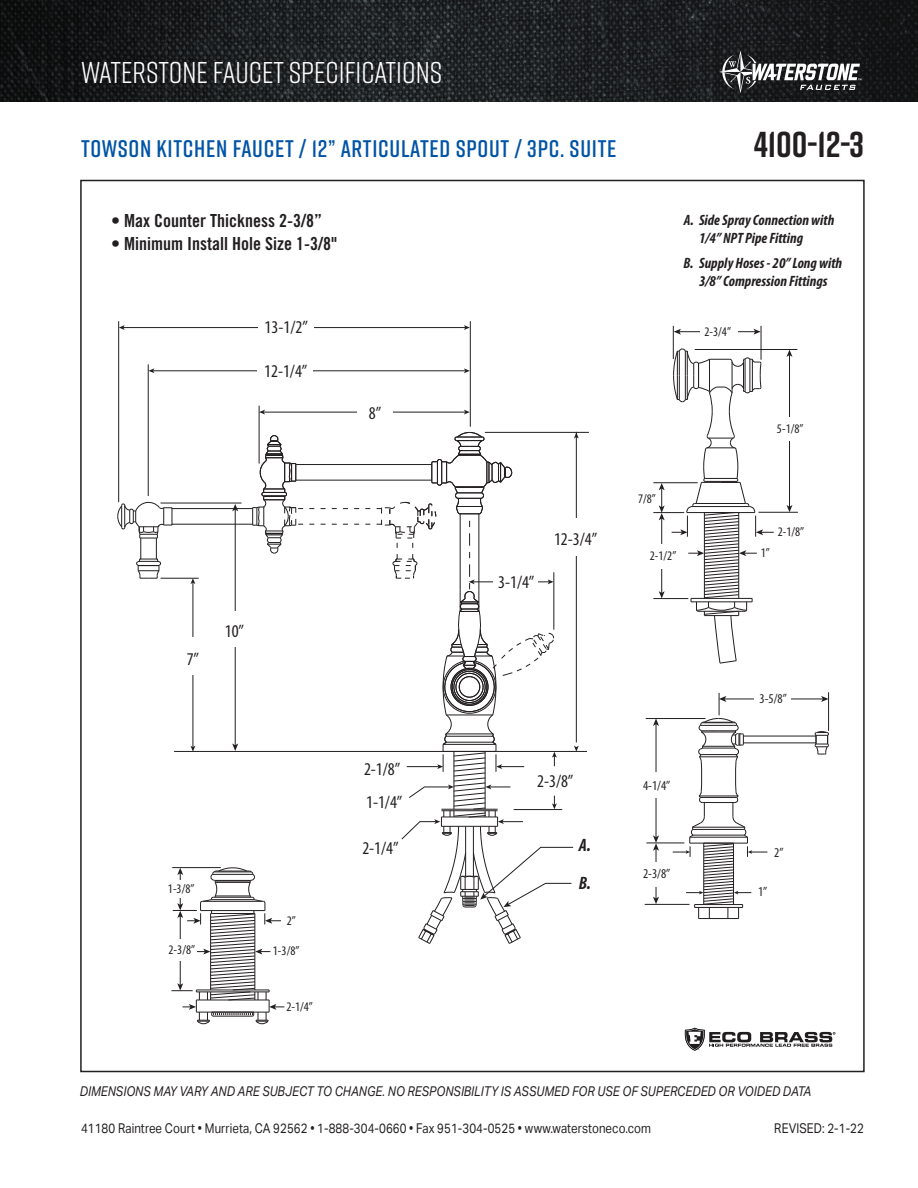
<style>
.page{position:relative;width:918px;height:1188px;background:#fff}
.page>*{position:absolute;margin:0;border:0;box-sizing:border-box;transform-origin:0 0}
.t1{font:700 36px "Rift";color:#231f20}
.t2{font:30px "Rift";color:#fff}
.t3{font:600 24px "Rift";letter-spacing:.03em;color:#0154a6}
.t4{font:condensed 18px/33.5px "Myriad Pro";color:#231f20}
.t5{font:18px "Trade Gothic Bold Cond Twenty";color:#231f20}
.t6{font:italic 700 condensed 18px "Myriad Pro";color:#231f20}
.t7{font:italic 700 condensed 15px/18px "Myriad Pro";color:#231f20;text-align:center}
.t8{font:13.5px "Aktiv Grotesk";letter-spacing:.01em;color:#231f20;scale:.85 1}
.t9{font:italic 13.5px "Aktiv Grotesk";letter-spacing:.01em;color:#231f20;scale:.85 1}
.t10{font:condensed 13.5px "Myriad Pro";color:#231f20}
.t11{font:condensed 13.05px "Myriad Pro";color:#231f20}
</style>
<div class="page">
<img style="left:0;top:0;width:918px;height:101px">
<svg style="left:719px;top:51px;width:142px;height:42px"></svg>
<svg style="left:685px;top:1028px;width:151px;height:23px"></svg>
<hr style="left:758px;top:512px;width:40px;height:1px;background:#231f20">
<hr style="left:695px;top:349px;width:102px;height:1px;background:#231f20">
<hr style="left:789px;top:355px;width:1px;height:152px;background:#231f20">
<svg style="left:787px;top:350px;width:5px;height:7px"></svg>
<svg style="left:787px;top:505px;width:5px;height:7px"></svg>
<div style="left:784px;top:417px;width:13px;height:24px;background:#fff"></div>
<hr style="left:653px;top:512px;width:31px;height:1px;background:#231f20">
<hr style="left:653px;top:598px;width:35px;height:1px;background:#231f20">
<hr style="left:653px;top:482px;width:45px;height:1px;background:#231f20">
<hr style="left:661px;top:518px;width:1px;height:75px;background:#231f20">
<svg style="left:659px;top:591px;width:6px;height:7px"></svg>
<svg style="left:659px;top:483px;width:6px;height:37px"></svg>
<div style="left:654px;top:545px;width:14px;height:24px;background:#fff"></div>
<svg style="left:672px;top:348px;width:102px;height:316px"></svg>
<hr style="left:673px;top:326px;width:1px;height:33px;background:#231f20">
<hr style="left:761px;top:326px;width:1px;height:34px;background:#231f20">
<hr style="left:679px;top:331px;width:77px;height:1px;background:#231f20">
<svg style="left:753px;top:329px;width:8px;height:6px"></svg>
<svg style="left:674px;top:329px;width:7px;height:6px"></svg>
<div style="left:700px;top:325px;width:37px;height:14px;background:#fff"></div>
<hr style="left:743px;top:743px;width:73px;height:1px;background:#231f20">
<hr style="left:743px;top:736px;width:73px;height:1px;background:#231f20">
<svg style="left:814px;top:731px;width:15px;height:24px"></svg>
<hr style="left:656px;top:849px;width:1px;height:50px;background:#231f20">
<svg style="left:653px;top:897px;width:6px;height:7px"></svg>
<hr style="left:645px;top:904px;width:45px;height:1px;background:#231f20">
<hr style="left:646px;top:843px;width:38px;height:1px;background:#231f20">
<hr style="left:646px;top:718px;width:59px;height:1px;background:#231f20">
<hr style="left:828px;top:692px;width:1px;height:39px;background:#231f20">
<hr style="left:656px;top:724px;width:1px;height:114px;background:#231f20">
<svg style="left:653px;top:719px;width:6px;height:7px"></svg>
<svg style="left:653px;top:835px;width:6px;height:16px"></svg>
<div style="left:650px;top:773px;width:15px;height:25px;background:#fff"></div>
<div style="left:650px;top:862px;width:15px;height:25px;background:#fff"></div>
<hr style="left:724px;top:699px;width:99px;height:1px;background:#231f20">
<svg style="left:821px;top:696px;width:8px;height:6px"></svg>
<div style="left:754px;top:688px;width:37px;height:20px;background:#fff"></div>
<svg style="left:673px;top:693px;width:94px;height:226px"></svg>
<hr style="left:485px;top:432px;width:104px;height:1px;background:#231f20">
<hr style="left:470px;top:321px;width:1px;height:106px;background:#231f20">
<hr style="left:174px;top:751px;width:413px;height:1px;background:#231f20">
<svg style="left:117px;top:432px;width:462px;height:592px"></svg>
<div style="left:220px;top:611px;width:31px;height:36px;background:#fff"></div>
<div style="left:176px;top:638px;width:30px;height:37px;background:#fff"></div>
<hr style="left:148px;top:364px;width:1px;height:132px;background:#231f20">
<hr style="left:153px;top:370px;width:313px;height:1px;background:#231f20">
<svg style="left:464px;top:368px;width:6px;height:5px"></svg>
<svg style="left:148px;top:368px;width:6px;height:5px"></svg>
<hr style="left:118px;top:321px;width:1px;height:181px;background:#231f20">
<hr style="left:123px;top:327px;width:343px;height:1px;background:#231f20">
<svg style="left:464px;top:325px;width:6px;height:5px"></svg>
<svg style="left:119px;top:325px;width:6px;height:5px"></svg>
<div style="left:258px;top:309px;width:56px;height:34px;background:#fff"></div>
<div style="left:257px;top:354px;width:55px;height:27px;background:#fff"></div>
<hr style="left:259px;top:406px;width:1px;height:58px;background:#231f20">
<hr style="left:263px;top:412px;width:203px;height:1px;background:#231f20">
<svg style="left:464px;top:410px;width:6px;height:5px"></svg>
<svg style="left:259px;top:410px;width:6px;height:5px"></svg>
<div style="left:357px;top:397px;width:36px;height:27px;background:#fff"></div>
<h2 class="t2" style="left:81px;top:51px;width:363px">WATERSTONE FAUCET SPECIFICATIONS</h2>
<p class="t3" style="left:81px;top:132px;width:537px">TOWSON KITCHEN FAUCET / 12” ARTICULATED SPOUT / 3PC. SUITE</p>
<p class="t1" style="left:754px;top:119px;width:111px">4100-12-3</p>
<p class="t5" style="left:111px;top:210px;width:212px">• Max Counter Thickness 2-3/8”</p>
<p class="t5" style="left:111px;top:232px;width:227px">• Minimum Install Hole Size 1-3/8"</p>
<p class="t4" style="left:265px;top:310px;width:45px">13-1/2”</p>
<p class="t4" style="left:264px;top:354px;width:45px">12-1/4”</p>
<p class="t4" style="left:369px;top:396px;width:14px">8”</p>
<p class="t4" style="left:187px;top:642px;width:14px">7”</p>
<p class="t4" style="left:225px;top:614px;width:21px">10”</p>
<p class="t11" style="left:168px;top:881px;width:28px">1-3/8”</p>
<p class="t11" style="left:169px;top:941px;width:28px">2-3/8”</p>
<p class="t11" style="left:287px;top:912px;width:11px">2”</p>
<p class="t11" style="left:273px;top:943px;width:28px">1-3/8”</p>
<p class="t11" style="left:286px;top:999px;width:28px">2-1/4”</p>
<p class="t4" style="left:364px;top:752px;width:40px">2-1/8”<br>1-1/4”</p>
<p class="t4" style="left:362px;top:831px;width:38px">2-1/4”</p>
<p class="t4" style="left:498px;top:565px;width:38px">3-1/4”</p>
<p class="t4" style="left:554px;top:522px;width:45px">12-3/4”</p>
<p class="t7" style="left:699px;top:210px;width:137px;text-align:left;text-indent:-15px">A. Side Spray Connection with<br>1/4” NPT Pipe Fitting</p>
<p class="t7" style="left:683px;top:253px;width:160px">B. Supply Hoses - 20” Long with<br>3/8” Compression Fittings</p>
<p class="t11" style="left:705px;top:323px;width:28px">2-3/4”</p>
<p class="t11" style="left:638px;top:490px;width:19px">7/8”</p>
<p class="t11" style="left:650px;top:548px;width:28px">2-1/2”</p>
<p class="t11" style="left:777px;top:420px;width:28px">5-1/8”</p>
<p class="t11" style="left:761px;top:544px;width:11px">1”</p>
<p class="t11" style="left:778px;top:524px;width:28px">2-1/8”</p>
<p class="t4" style="left:537px;top:764px;width:38px">2-3/8”</p>
<p class="t6" style="left:579px;top:834px;width:14px">A.</p>
<p class="t6" style="left:579px;top:872px;width:14px">B.</p>
<p class="t10" style="left:643px;top:777px;width:29px">4-1/4”</p>
<p class="t10" style="left:643px;top:865px;width:29px">2-3/8”</p>
<p class="t10" style="left:760px;top:690px;width:29px">3-5/8”</p>
<p class="t10" style="left:774px;top:844px;width:11px">2”</p>
<p class="t10" style="left:758px;top:883px;width:11px">1”</p>
<p class="t9" style="left:80px;top:1083px;width:862px">DIMENSIONS MAY VARY AND ARE SUBJECT TO CHANGE. NO RESPONSIBILITY IS ASSUMED FOR USE OF SUPERCEDED OR VOIDED DATA</p>
<p class="t8" style="left:81px;top:1120px;width:672px">41180 Raintree Court • Murrieta, CA 92562 • 1-888-304-0660 • Fax 951-304-0525 • www.waterstoneco.com</p>
<p class="t8" style="left:774px;top:1121px;width:107px">REVISED: 2-1-22</p>
</div>
